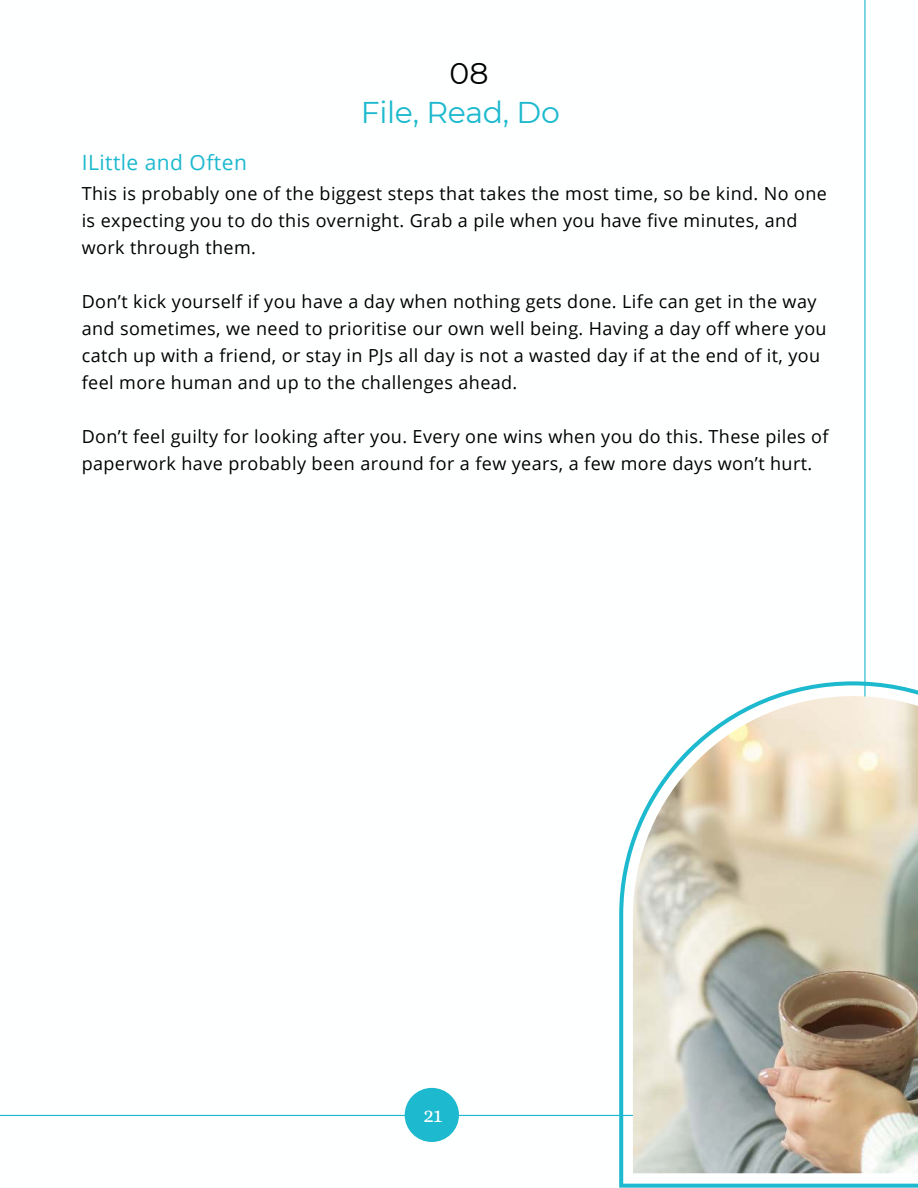
<style>
.page{position:relative;width:918px;height:1188px;background:#fff}
.page>*{position:absolute;margin:0;border:0;box-sizing:border-box;transform-origin:0 0}
.t1{font:30px "Montserrat";letter-spacing:-.01em;color:#1db9ce}
.t2{font:30px "Montserrat";color:#000}
.t3{font:21.3px "Alice";color:#fff}
.t4{font:21px "Open Sans";letter-spacing:.02em;color:#1db9ce}
.t5{font:18px/27px "Open Sans";letter-spacing:.02em;color:#000}
</style>
<div class="page">
<hr style="left:0;top:1115px;width:918px;height:1px;background:#1db9ce">
<div style="left:405px;top:1088px;width:54px;height:54px;background:#1db9ce;border-radius:50%"></div>
<hr style="left:864px;top:0;width:2px;height:1096px;background:#1db9ce">
<svg style="left:619px;top:681px;width:299px;height:507px"></svg>
<img style="left:633px;top:696px;width:285px;height:477px">
<h1 class="t2" style="left:450px;top:53px;width:40px">08</h1>
<h1 class="t1" style="left:361px;top:92px;width:201px">File, Read, Do</h1>
<p class="t4" style="left:82px;top:148px;width:167px">ILittle and Often</p>
<p class="t5" style="left:82px;top:179px;width:747px">This is probably one of the biggest steps that takes the most time, so be kind. No one is expecting you to do this overnight. Grab a pile when you have five minutes, and work through them.</p>
<p class="t5" style="left:82px;top:287px;width:746px">Don’t kick yourself if you have a day when nothing gets done. Life can get in the way and sometimes, we need to prioritise our own well being. Having a day off where you catch up with a friend, or stay in PJs all day is not a wasted day if at the end of it, you feel more human and up to the challenges ahead.</p>
<p class="t5" style="left:82px;top:422px;width:748px">Don’t feel guilty for looking after you. Every one wins when you do this. These piles of paperwork have probably been around for a few years, a few more days won’t hurt.</p>
<p class="t3" style="left:424px;top:1104px;width:20px">21</p>
</div>
